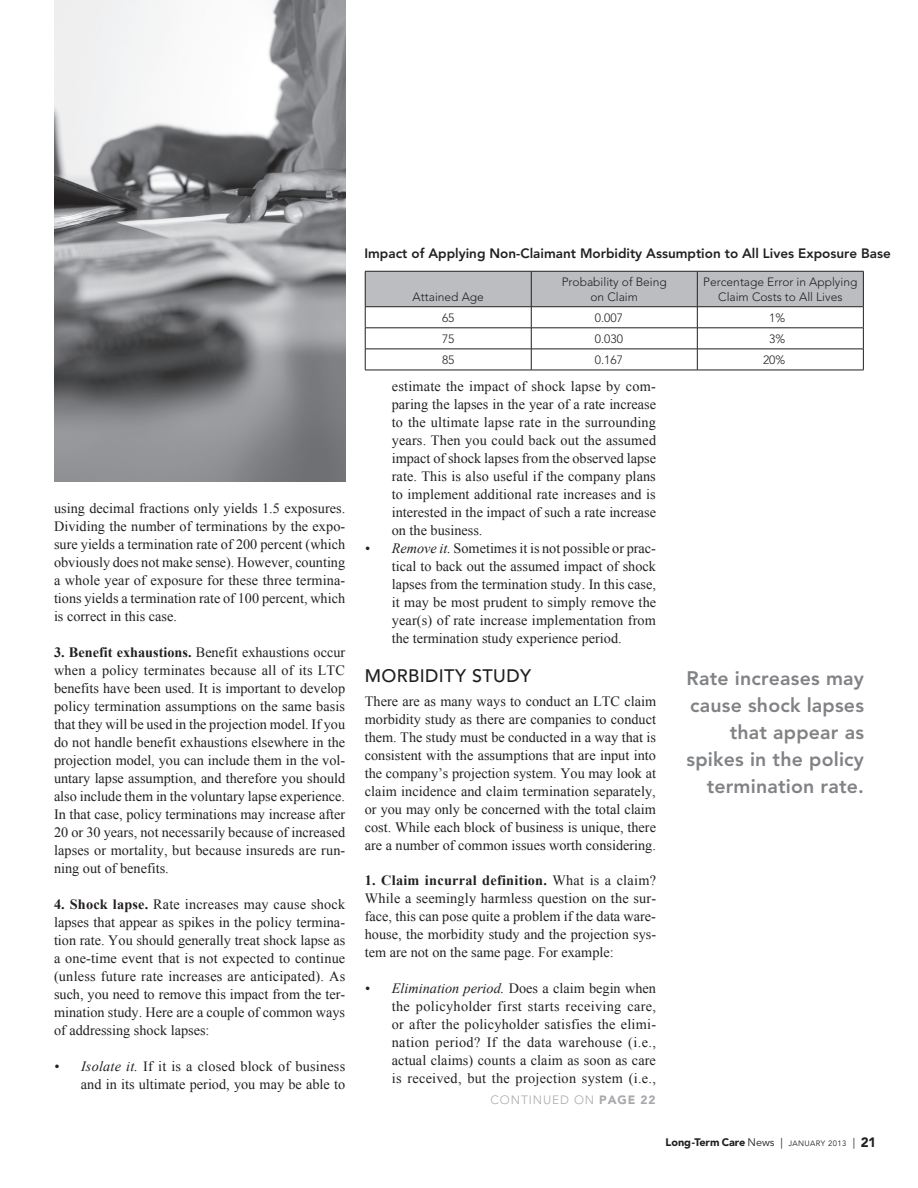
<style>
.page{position:relative;width:918px;height:1188px;background:#fff}
.page>*{position:absolute;margin:0;border:0;box-sizing:border-box;transform-origin:0 0}
.t1{font:800 19.5px/27px "Avenir LT Std";letter-spacing:.01em;color:#808285;text-align:right}
.t2{font:500 18px "Avenir LT Std";letter-spacing:.02em;color:#231f20}
.t3{font:14.25px/18px "Times New Roman";color:#231f20;text-align:justify}
.t4{font:800 13.5px "Avenir LT Std";color:#231f20}
.t5{font:300 12px/14.4px "Avenir LT Std";color:#231f20;text-align:center}
.t6{font:300 12px "Avenir LT Std";letter-spacing:.075em;color:#a8a9ad}
.t7{font:900 10.8px "Avenir LT Std";color:#231f20}
.s1{font-weight:700}
.s2{font-style:italic}
.s3{font-weight:900}
.s4{font-weight:400}
.s5{font-weight:400;font-size:7.8px}
.s6{font-size:13.5px}
</style>
<div class="page">
<svg style="left:365px;top:271px;width:499px;height:99px"></svg>
<hr style="left:365px;top:370px;width:166px;height:1px;background:#231f20">
<hr style="left:531px;top:370px;width:166px;height:1px;background:#231f20">
<hr style="left:697px;top:370px;width:167px;height:1px;background:#231f20">
<img style="left:54px;top:0;width:292px;height:482px">
<p class="t3" style="left:54px;top:499px;width:293px">using decimal fractions only yields 1.5 exposures.<br>Dividing the number of terminations by the expo&shy;sure yields a termination rate of 200 percent (which obviously does not make sense). However, counting a whole year of exposure for these three termina&shy;tions yields a termination rate of 100 percent, which is correct in this case.</p>
<p class="t3" style="left:54px;top:643px;width:293px"><span class="s1">3. Benefit exhaustions.</span> Benefit exhaustions occur when a policy terminates because all of its LTC benefits have been used. It is important to develop policy termination assumptions on the same basis that they will be used in the projection model. If you do not handle benefit exhaustions elsewhere in the projection model, you can include them in the vol&shy;untary lapse assumption, and therefore you should also include them in the voluntary lapse experience.<br>In that case, policy terminations may increase after 20 or 30 years, not necessarily because of increased lapses or mortality, but because insureds are run&shy;ning out of benefits.</p>
<p class="t3" style="left:54px;top:895px;width:293px"><span class="s1">4. Shock lapse.</span> Rate increases may cause shock lapses that appear as spikes in the policy termina&shy;tion rate. You should generally treat shock lapse as a one-time event that is not expected to continue (unless future rate increases are anticipated). As such, you need to remove this impact from the ter&shy;mination study. Here are a couple of common ways of addressing shock lapses:</p>
<p class="t3" style="left:54px;top:1057px;width:293px;text-align:right"><span class="s2">• Isolate it.</span> If it is a closed block of business and in its ultimate period, you may be able to</p>
<p class="t4" style="left:364px;top:245px;width:528px">Impact of Applying Non-Claimant Morbidity Assumption to All Lives Exposure Base</p>
<p class="t5" style="left:413px;top:289px;width:73px">Attained Age</p>
<p class="t5" style="left:562px;top:275px;width:107px">Probability of Being on Claim</p>
<p class="t5" style="left:703px;top:275px;width:156px">Percentage Error in Applying<br>Claim Costs to All Lives</p>
<p class="t5" style="left:442px;top:311px;width:14px">65</p>
<p class="t5" style="left:595px;top:311px;width:30px">0.007</p>
<p class="t5" style="left:769px;top:311px;width:18px">1%</p>
<p class="t5" style="left:442px;top:332px;width:14px">75</p>
<p class="t5" style="left:595px;top:332px;width:30px">0.030</p>
<p class="t5" style="left:769px;top:332px;width:18px">3%</p>
<p class="t5" style="left:442px;top:353px;width:14px">85</p>
<p class="t5" style="left:595px;top:353px;width:30px">0.167</p>
<p class="t5" style="left:763px;top:353px;width:24px">20%</p>
<p class="t3" style="left:392px;top:377px;width:266px">estimate the impact of shock lapse by com&shy;paring the lapses in the year of a rate increase to the ultimate lapse rate in the surrounding years. Then you could back out the assumed impact of shock lapses from the observed lapse rate. This is also useful if the company plans to implement additional rate increases and is interested in the impact of such a rate increase on the business.</p>
<p class="t3" style="left:392px;top:539px;width:266px;text-indent:-27px"><span class="s2">• Remove it.</span> Sometimes it is not possible or prac&shy;tical to back out the assumed impact of shock lapses from the termination study. In this case, it may be most prudent to simply remove the year(s) of rate increase implementation from the termination study experience period.</p>
<p class="t2" style="left:365px;top:665px;width:168px">MORBIDITY STUDY</p>
<p class="t3" style="left:365px;top:692px;width:293px">There are as many ways to conduct an LTC claim morbidity study as there are companies to conduct them. The study must be conducted in a way that is consistent with the assumptions that are input into the company’s projection system. You may look at claim incidence and claim termination separately, or you may only be concerned with the total claim cost. While each block of business is unique, there are a number of common issues worth considering.</p>
<p class="t3" style="left:365px;top:872px;width:293px"><span class="s1">1. Claim incurral definition.</span> What is a claim?<br>While a seemingly harmless question on the sur&shy;face, this can pose quite a problem if the data ware&shy;house, the morbidity study and the projection sys&shy;tem are not on the same page. For example:</p>
<p class="t3" style="left:392px;top:979px;width:266px;text-indent:-27px"><span class="s2">• Elimination period.</span> Does a claim begin when the policyholder first starts receiving care, or after the policyholder satisfies the elimi&shy;nation period? If the data warehouse (i.e., actual claims) counts a claim as soon as care is received, but the projection system (i.e.,</p>
<p class="t6" style="left:491px;top:1093px;width:167px">CONTINUED ON <span class="s3">PAGE 22</span></p>
<h1 class="t1" style="left:687px;top:665px;width:179px">Rate increases may cause shock lapses that appear as spikes in the policy termination rate.</h1>
<p class="t7" style="left:666px;top:1135px;width:212px">Long-Term Care <span class="s4">News |</span> <span class="s5">JANUARY 2013</span> <span class="s4">|</span> <span class="s6">21</span></p>
</div>
